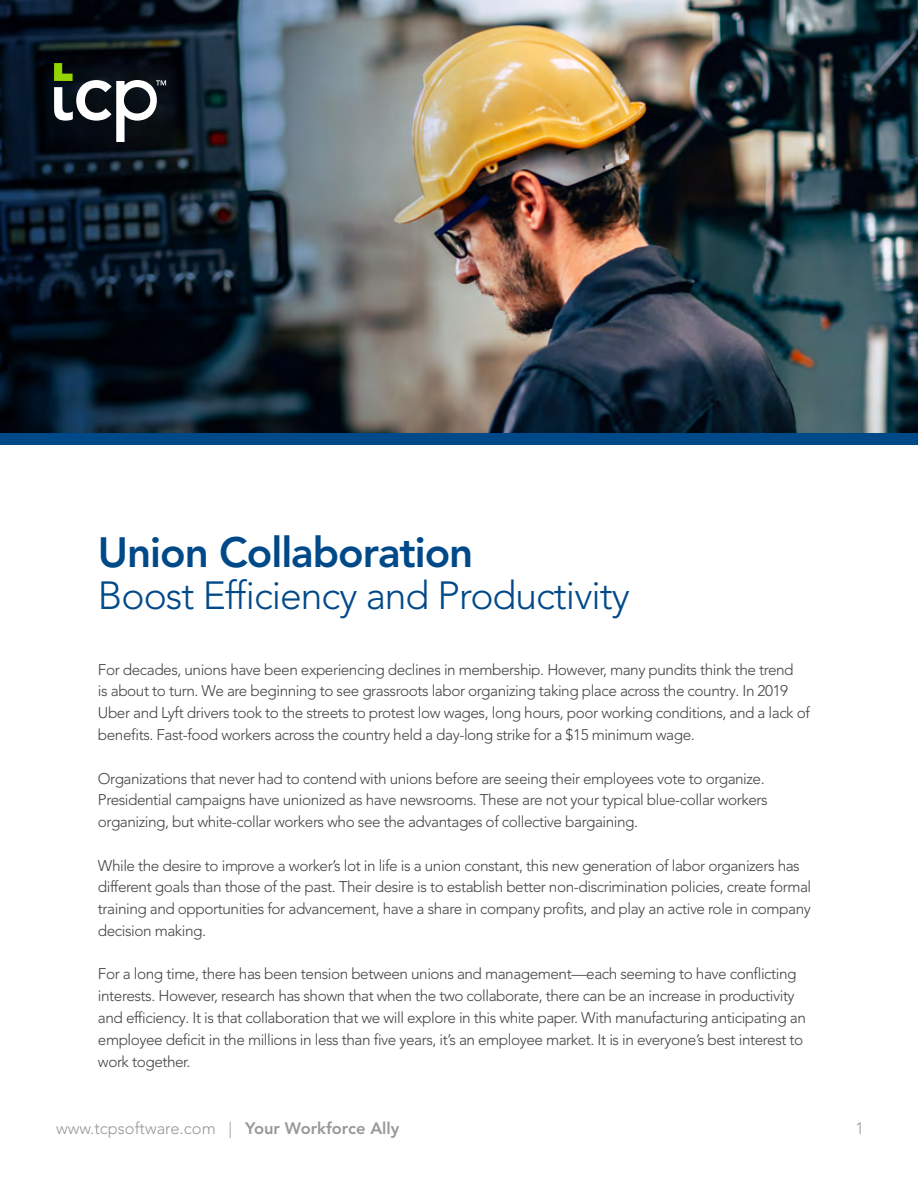
<style>
.page{position:relative;width:918px;height:1188px;background:#fff}
.page>*{position:absolute;margin:0;border:0;box-sizing:border-box;transform-origin:0 0}
.t1{font:800 42px "Avenir LT Pro";letter-spacing:-.025em;color:#004989}
.t2{font:300 39px "Avenir LT Pro";letter-spacing:-.025em;color:#004989}
.t3{font:300 16.5px "Avenir LT Pro";color:#989899}
.t4{font:300 15.3px/21.8px "Avenir LT Pro";letter-spacing:-.03em;color:#444}
.s1{font-weight:800}
</style>
<div class="page">
<img style="left:0;top:0;width:918px;height:433px">
<div style="left:0;top:433px;width:918px;height:12px;background:#004989"></div>
<svg style="left:54px;top:55px;width:112px;height:87px"></svg>
<h1 class="t1" style="left:98px;top:528px;width:377px">Union Collaboration</h1>
<h2 class="t2" style="left:98px;top:573px;width:533px">Boost Efficiency and Productivity</h2>
<p class="t4" style="left:98px;top:659px;width:714px">For decades, unions have been experiencing declines in membership. However, many pundits think the trend<br>is about to turn. We are beginning to see grassroots labor organizing taking place across the country. In 2019<br>Uber and Lyft drivers took to the streets to protest low wages, long hours, poor working conditions, and a lack of benefits. Fast-food workers across the country held a day-long strike for a $15 minimum wage.</p>
<p class="t4" style="left:98px;top:767px;width:671px">Organizations that never had to contend with unions before are seeing their employees vote to organize.<br>Presidential campaigns have unionized as have newsrooms. These are not your typical blue-collar workers organizing, but white-collar workers who see the advantages of collective bargaining.</p>
<p class="t4" style="left:98px;top:854px;width:715px">While the desire to improve a worker’s lot in life is a union constant, this new generation of labor organizers has different goals than those of the past. Their desire is to establish better non-discrimination policies, create formal training and opportunities for advancement, have a share in company profits, and play an active role in company decision making.</p>
<p class="t4" style="left:98px;top:963px;width:709px">For a long time, there has been tension between unions and management—each seeming to have conflicting interests. However, research has shown that when the two collaborate, there can be an increase in productivity and efficiency. It is that collaboration that we will explore in this white paper. With manufacturing anticipating an employee deficit in the millions in less than five years, it’s an employee market. It is in everyone’s best interest to work together.</p>
<p class="t3" style="left:56px;top:1118px;width:345px">www.tcpsoftware.com | <span class="s1">Your Workforce Ally</span></p>
<p class="t3" style="left:855px;top:1118px;width:10px">1</p>
</div>
